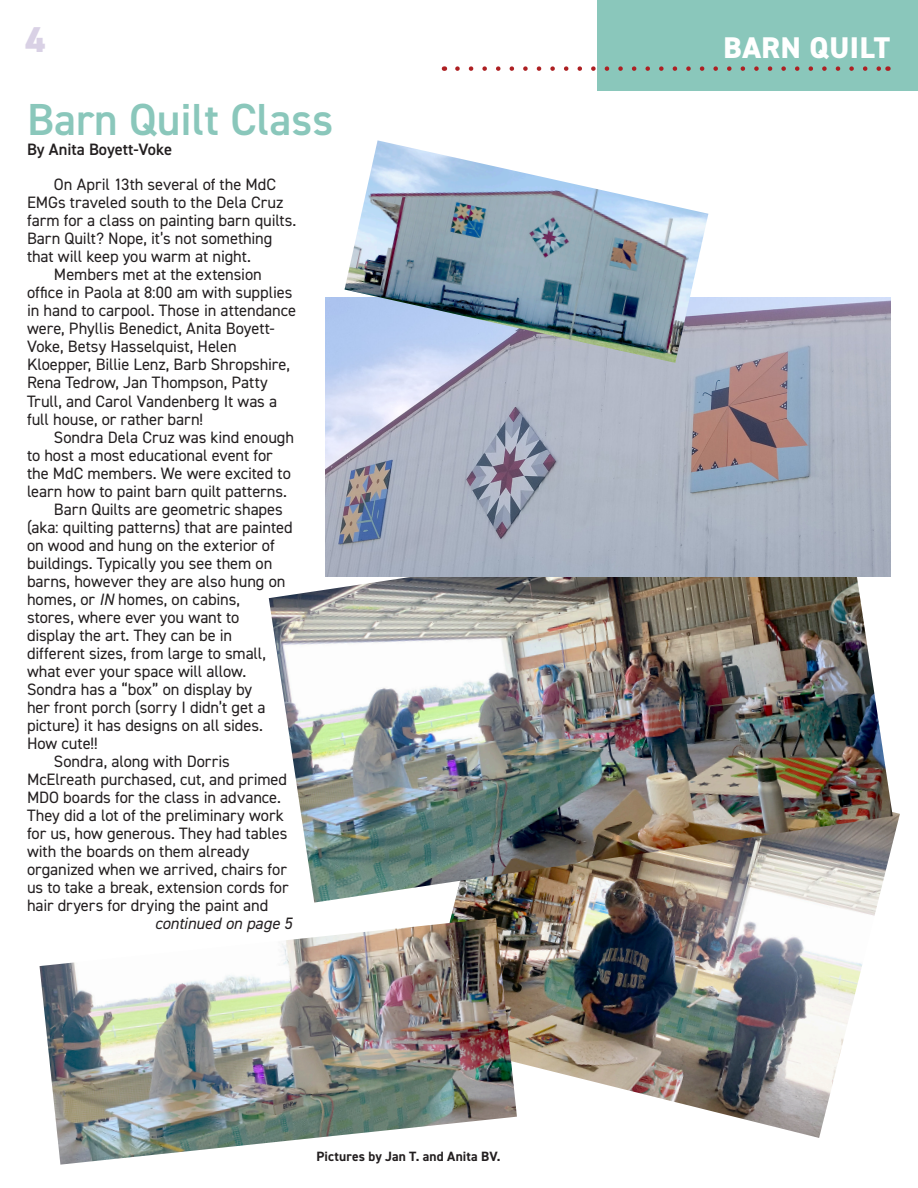
<style>
.page{position:relative;width:918px;height:1188px;background:#fff}
.page>*{position:absolute;margin:0;border:0;box-sizing:border-box;transform-origin:0 0}
.t1{font:600 45px "DIN2014";color:#8ac7bb}
.t2{font:800 36px "DIN2014";color:#d9d1e5}
.t3{font:800 30px "DIN2014";letter-spacing:.02em;color:#fff}
.Body_Copy{font:16.5px/18px "DIN2014";letter-spacing:-.005em;color:#231f20}
.t4{font:600 16.5px "DIN2014";color:#231f20}
.Body_Copy-2{font:italic 16.5px "DIN2014";letter-spacing:-.005em;color:#231f20}
.Body_Copy-3{font:700 13.5px "DIN2014";letter-spacing:.01em;color:#231f20}
.s1{font-style:italic}
</style>
<div class="page">
<img style="left:450px;top:812px;width:450px;height:326px">
<img style="left:40px;top:918px;width:477px;height:247px">
<div style="left:597px;top:0;width:321px;height:91px;background:#8ac7bb"></div>
<svg style="left:457px;top:66px;width:424px;height:5px"></svg>
<img style="left:269px;top:577px;width:624px;height:326px">
<img style="left:325px;top:297px;width:566px;height:280px">
<img style="left:345px;top:140px;width:363px;height:223px">
<p class="t2" style="left:26px;top:16px;width:22px">4</p>
<p class="t3" style="left:723px;top:28px;width:168px">BARN QUILT</p>
<p class="t1" style="left:27px;top:90px;width:308px">Barn Quilt Class</p>
<p class="t4" style="left:27px;top:138px;width:147px">By Anita Boyett-Voke</p>
<p class="Body_Copy" style="left:54px;top:175px;width:224px">On April 13th several of the MdC</p>
<p class="Body_Copy" style="left:27px;top:193px;width:258px">EMGs traveled south to the Dela Cruz</p>
<p class="Body_Copy" style="left:27px;top:211px;width:271px">farm for a class on painting barn quilts.</p>
<p class="Body_Copy" style="left:27px;top:229px;width:247px">Barn Quilt? Nope, it’s not something</p>
<p class="Body_Copy" style="left:27px;top:247px;width:225px">that will keep you warm at night.</p>
<p class="Body_Copy" style="left:54px;top:265px;width:209px">Members met at the extension</p>
<p class="Body_Copy" style="left:27px;top:283px;width:267px">office in Paola at 8:00 am with supplies</p>
<p class="Body_Copy" style="left:27px;top:301px;width:271px">in hand to carpool. Those in attendance</p>
<p class="Body_Copy" style="left:27px;top:319px;width:249px">were, Phyllis Benedict, Anita Boyett-</p>
<p class="Body_Copy" style="left:27px;top:337px;width:211px">Voke, Betsy Hasselquist, Helen</p>
<p class="Body_Copy" style="left:27px;top:355px;width:265px">Kloepper, Billie Lenz, Barb Shropshire,</p>
<p class="Body_Copy" style="left:27px;top:373px;width:243px">Rena Tedrow, Jan Thompson, Patty</p>
<p class="Body_Copy" style="left:27px;top:392px;width:252px">Trull, and Carol Vandenberg It was a</p>
<p class="Body_Copy" style="left:27px;top:410px;width:178px">full house, or rather barn!</p>
<p class="Body_Copy" style="left:54px;top:428px;width:242px">Sondra Dela Cruz was kind enough</p>
<p class="Body_Copy" style="left:27px;top:446px;width:247px">to host a most educational event for</p>
<p class="Body_Copy" style="left:27px;top:464px;width:265px">the MdC members. We were excited to</p>
<p class="Body_Copy" style="left:27px;top:482px;width:262px">learn how to paint barn quilt patterns.</p>
<p class="Body_Copy" style="left:27px;top:500px;width:267px;text-indent:27px">Barn Quilts are geometric shapes (aka: quilting patterns) that are painted on wood and hung on the exterior of buildings. Typically you see them on barns, however they are also hung on homes, or <span class="s1">IN</span> homes, on cabins,</p>
<p class="Body_Copy" style="left:27px;top:608px;width:214px">stores, where ever you want to</p>
<p class="Body_Copy" style="left:27px;top:626px;width:207px">display the art. They can be in</p>
<p class="Body_Copy" style="left:27px;top:644px;width:241px">different sizes, from large to small, what ever your space will allow.<br>Sondra has a “box” on display by</p>
<p class="Body_Copy" style="left:27px;top:698px;width:240px">her front porch (sorry I didn’t get a picture) it has designs on all sides.<br>How cute!!</p>
<p class="Body_Copy" style="left:54px;top:752px;width:177px">Sondra, along with Dorris</p>
<p class="Body_Copy" style="left:27px;top:770px;width:262px">McElreath purchased, cut, and primed</p>
<p class="Body_Copy" style="left:27px;top:788px;width:256px">MDO boards for the class in advance.</p>
<p class="Body_Copy" style="left:27px;top:806px;width:258px">They did a lot of the preliminary work</p>
<p class="Body_Copy" style="left:27px;top:824px;width:262px">for us, how generous. They had tables</p>
<p class="Body_Copy" style="left:27px;top:842px;width:224px">with the boards on them already</p>
<p class="Body_Copy" style="left:27px;top:860px;width:261px">organized when we arrived, chairs for</p>
<p class="Body_Copy" style="left:27px;top:878px;width:263px">us to take a break, extension cords for</p>
<p class="Body_Copy" style="left:27px;top:896px;width:243px">hair dryers for drying the paint and</p>
<p class="Body_Copy-2" style="left:155px;top:913px;width:139px">continued on page 5</p>
<p class="Body_Copy-3" style="left:316px;top:1147px;width:186px">Pictures by Jan T. and Anita BV.</p>
</div>
